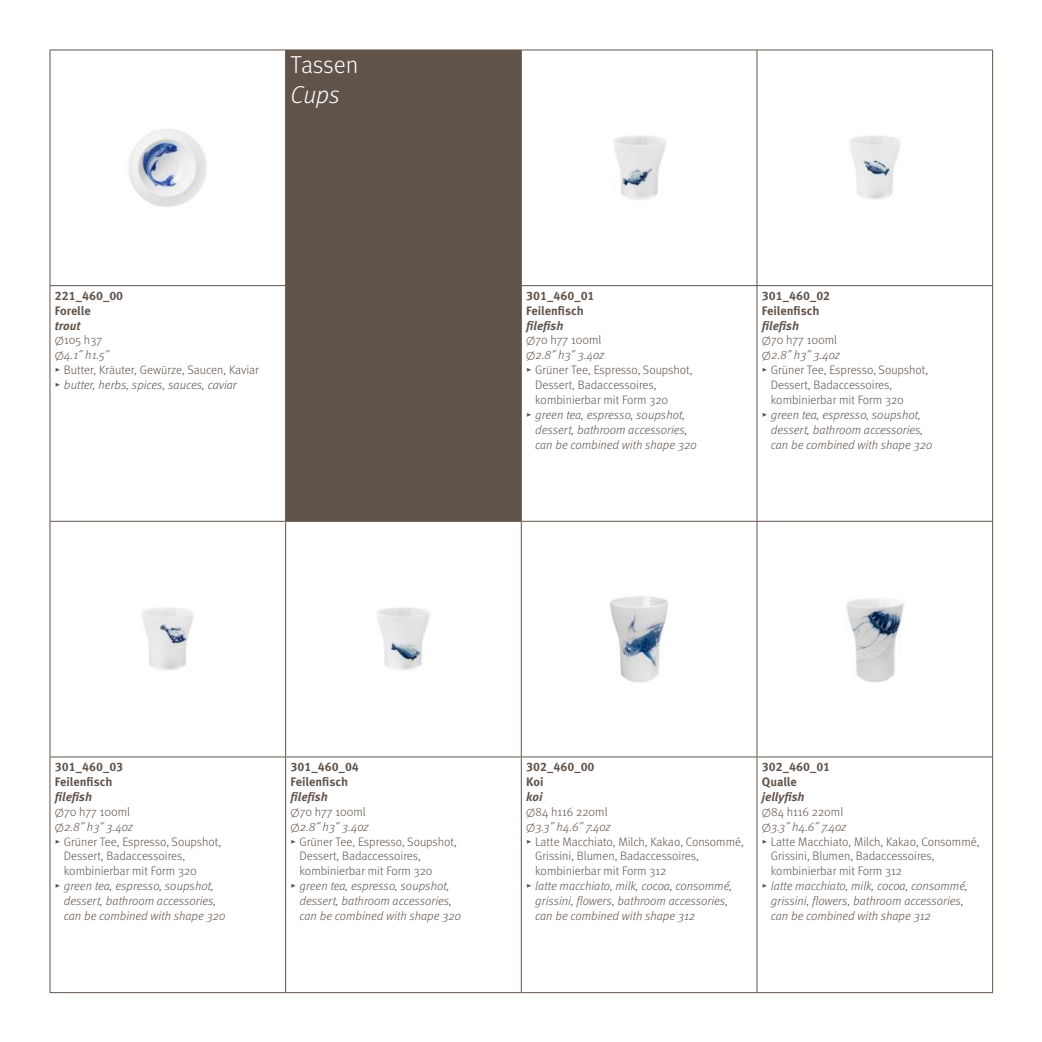
<style>
.page{position:relative;width:1042px;height:1042px;background:#fff}
.page>*{position:absolute;margin:0;border:0;box-sizing:border-box;transform-origin:0 0}
.t1{font:300 24.5px "Meta OT";letter-spacing:-.01em;color:#fff}
.t2{font:italic 300 24.5px "Meta HB";color:#fff}
.t3{font:italic 300 12.25px/14.9px "Meta HC";color:#60534a}
.t4{font:300 12.25px/14.9px "Meta OT";color:#60534a}
.t5{font:700 12.25px/14.9px "Meta Pro";color:#60534a}
.t6{font:italic 700 12.25px "Meta Pro";color:#60534a}
.s1{font-family:"Meta HB Light Special";font-weight:400}
.s2{font-family:"Meta HB Light Special";font-weight:400;font-style:normal}
.s3{font-family:"Meta Light Expert";font-weight:400}
.s4{font-family:"Meta Light Expert";font-weight:400;font-style:normal}
</style>
<div class="page">
<div style="left:286px;top:51px;width:235px;height:470px;background:#60534a"></div>
<hr style="left:521px;top:521px;width:236px;height:1px;background:#60534a">
<hr style="left:757px;top:521px;width:236px;height:1px;background:#60534a">
<hr style="left:50px;top:756px;width:236px;height:1px;background:#60534a">
<hr style="left:50px;top:757px;width:1px;height:235px;background:#60534a">
<hr style="left:285px;top:757px;width:1px;height:235px;background:#60534a">
<hr style="left:50px;top:992px;width:236px;height:1px;background:#60534a">
<hr style="left:521px;top:992px;width:236px;height:1px;background:#60534a">
<hr style="left:757px;top:992px;width:236px;height:1px;background:#60534a">
<hr style="left:50px;top:286px;width:1px;height:235px;background:#60534a">
<hr style="left:286px;top:285px;width:235px;height:1px;background:#60534a">
<hr style="left:50px;top:521px;width:236px;height:1px;background:#60534a">
<hr style="left:50px;top:50px;width:236px;height:1px;background:#60534a">
<hr style="left:50px;top:50px;width:1px;height:235px;background:#60534a">
<hr style="left:50px;top:285px;width:236px;height:1px;background:#60534a">
<hr style="left:286px;top:50px;width:235px;height:1px;background:#60534a">
<hr style="left:285px;top:50px;width:1px;height:235px;background:#60534a">
<hr style="left:521px;top:50px;width:1px;height:235px;background:#60534a">
<hr style="left:285px;top:286px;width:1px;height:235px;background:#60534a">
<hr style="left:521px;top:286px;width:1px;height:235px;background:#60534a">
<hr style="left:286px;top:521px;width:235px;height:1px;background:#60534a">
<hr style="left:521px;top:50px;width:236px;height:1px;background:#60534a">
<hr style="left:757px;top:50px;width:236px;height:1px;background:#60534a">
<hr style="left:756px;top:50px;width:1px;height:235px;background:#60534a">
<hr style="left:992px;top:50px;width:1px;height:235px;background:#60534a">
<hr style="left:521px;top:285px;width:236px;height:1px;background:#60534a">
<hr style="left:757px;top:285px;width:236px;height:1px;background:#60534a">
<hr style="left:756px;top:286px;width:1px;height:235px;background:#60534a">
<hr style="left:992px;top:286px;width:1px;height:235px;background:#60534a">
<hr style="left:50px;top:522px;width:1px;height:234px;background:#60534a">
<hr style="left:285px;top:522px;width:1px;height:234px;background:#60534a">
<hr style="left:521px;top:522px;width:1px;height:234px;background:#60534a">
<hr style="left:756px;top:522px;width:1px;height:234px;background:#60534a">
<hr style="left:992px;top:522px;width:1px;height:234px;background:#60534a">
<hr style="left:286px;top:756px;width:235px;height:1px;background:#60534a">
<hr style="left:521px;top:756px;width:236px;height:1px;background:#60534a">
<hr style="left:521px;top:757px;width:1px;height:235px;background:#60534a">
<hr style="left:757px;top:756px;width:236px;height:1px;background:#60534a">
<hr style="left:756px;top:757px;width:1px;height:235px;background:#60534a">
<hr style="left:992px;top:757px;width:1px;height:235px;background:#60534a">
<hr style="left:286px;top:992px;width:235px;height:1px;background:#60534a">
<img style="left:128px;top:129px;width:79px;height:78px">
<img style="left:613px;top:135px;width:53px;height:65px">
<img style="left:849px;top:135px;width:52px;height:65px">
<img style="left:142px;top:608px;width:52px;height:62px">
<img style="left:377px;top:607px;width:53px;height:63px">
<img style="left:610px;top:596px;width:58px;height:87px">
<img style="left:846px;top:598px;width:58px;height:84px">
<h1 class="t1" style="left:291px;top:51px;width:69px">Tassen</h1>
<h1 class="t2" style="left:291px;top:81px;width:51px">Cups</h1>
<p class="t5" style="left:55px;top:287px;width:70px">221_460_00<br>Forelle</p>
<p class="t6" style="left:55px;top:316px;width:27px">trout</p>
<p class="t4" style="left:55px;top:333px;width:49px"><span class="s1">O</span>105 h37</p>
<p class="t3" style="left:55px;top:348px;width:56px"><span class="s2">O</span>4.1˝ h1.5˝</p>
<p class="t4" style="left:55px;top:363px;width:205px"><span class="s3">@</span> Butter, Kräuter, Gewürze, Saucen, Kaviar</p>
<p class="t3" style="left:55px;top:377px;width:183px"><span class="s4">@</span> butter, herbs, spices, sauces, caviar</p>
<p class="t5" style="left:526px;top:287px;width:70px">301_460_01<br>Feilenfisch</p>
<p class="t6" style="left:526px;top:316px;width:39px">filefish</p>
<p class="t4" style="left:526px;top:333px;width:77px"><span class="s1">O</span>70 h77 100ml</p>
<p class="t3" style="left:526px;top:348px;width:80px"><span class="s2">O</span>2.8˝ h3˝ 3.4oz</p>
<p class="t4" style="left:535px;top:363px;width:159px;text-indent:-9px"><span class="s3">@</span> Grüner Tee, Espresso, Soupshot,<br>Dessert, Badaccessoires, kombinierbar mit Form 320</p>
<p class="t3" style="left:535px;top:407px;width:163px;text-indent:-9px"><span class="s4">@</span> green tea, espresso, soupshot, dessert, bathroom accessories, can be combined with shape 320</p>
<p class="t5" style="left:762px;top:287px;width:70px">301_460_02<br>Feilenfisch</p>
<p class="t6" style="left:762px;top:316px;width:39px">filefish</p>
<p class="t4" style="left:762px;top:333px;width:77px"><span class="s1">O</span>70 h77 100ml</p>
<p class="t3" style="left:762px;top:348px;width:80px"><span class="s2">O</span>2.8˝ h3˝ 3.4oz</p>
<p class="t4" style="left:771px;top:363px;width:159px;text-indent:-9px"><span class="s3">@</span> Grüner Tee, Espresso, Soupshot,<br>Dessert, Badaccessoires, kombinierbar mit Form 320</p>
<p class="t3" style="left:771px;top:407px;width:163px;text-indent:-9px"><span class="s4">@</span> green tea, espresso, soupshot, dessert, bathroom accessories, can be combined with shape 320</p>
<p class="t5" style="left:55px;top:759px;width:70px">301_460_03<br>Feilenfisch</p>
<p class="t6" style="left:55px;top:787px;width:39px">filefish</p>
<p class="t4" style="left:55px;top:804px;width:77px"><span class="s1">O</span>70 h77 100ml</p>
<p class="t3" style="left:55px;top:819px;width:80px"><span class="s2">O</span>2.8˝ h3˝ 3.4oz</p>
<p class="t4" style="left:64px;top:834px;width:159px;text-indent:-9px"><span class="s3">@</span> Grüner Tee, Espresso, Soupshot,<br>Dessert, Badaccessoires, kombinierbar mit Form 320</p>
<p class="t3" style="left:64px;top:878px;width:163px;text-indent:-9px"><span class="s4">@</span> green tea, espresso, soupshot, dessert, bathroom accessories, can be combined with shape 320</p>
<p class="t5" style="left:291px;top:759px;width:70px">301_460_04<br>Feilenfisch</p>
<p class="t6" style="left:291px;top:787px;width:39px">filefish</p>
<p class="t4" style="left:291px;top:804px;width:77px"><span class="s1">O</span>70 h77 100ml</p>
<p class="t3" style="left:291px;top:819px;width:80px"><span class="s2">O</span>2.8˝ h3˝ 3.4oz</p>
<p class="t4" style="left:299px;top:834px;width:159px;text-indent:-9px"><span class="s3">@</span> Grüner Tee, Espresso, Soupshot,<br>Dessert, Badaccessoires, kombinierbar mit Form 320</p>
<p class="t3" style="left:299px;top:878px;width:163px;text-indent:-9px"><span class="s4">@</span> green tea, espresso, soupshot, dessert, bathroom accessories, can be combined with shape 320</p>
<p class="t5" style="left:526px;top:759px;width:70px">302_460_00<br>Koi</p>
<p class="t6" style="left:526px;top:787px;width:18px">koi</p>
<p class="t4" style="left:526px;top:804px;width:83px"><span class="s1">O</span>84 h116 220ml</p>
<p class="t3" style="left:526px;top:819px;width:86px"><span class="s2">O</span>3.3˝ h4.6˝ 7.4oz</p>
<p class="t4" style="left:535px;top:834px;width:210px;text-indent:-9px"><span class="s3">@</span> Latte Macchiato, Milch, Kakao, Consommé,<br>Grissini, Blumen, Badaccessoires, kombinierbar mit Form 312</p>
<p class="t3" style="left:535px;top:878px;width:199px;text-indent:-9px"><span class="s4">@</span> latte macchiato, milk, cocoa, consommé, grissini, flowers, bathroom accessories, can be combined with shape 312</p>
<p class="t5" style="left:762px;top:759px;width:70px">302_460_01<br>Qualle</p>
<p class="t6" style="left:762px;top:787px;width:44px">jellyfish</p>
<p class="t4" style="left:762px;top:804px;width:83px"><span class="s1">O</span>84 h116 220ml</p>
<p class="t3" style="left:762px;top:819px;width:86px"><span class="s2">O</span>3.3˝ h4.6˝ 7.4oz</p>
<p class="t4" style="left:771px;top:834px;width:210px;text-indent:-9px"><span class="s3">@</span> Latte Macchiato, Milch, Kakao, Consommé,<br>Grissini, Blumen, Badaccessoires, kombinierbar mit Form 312</p>
<p class="t3" style="left:771px;top:878px;width:199px;text-indent:-9px"><span class="s4">@</span> latte macchiato, milk, cocoa, consommé, grissini, flowers, bathroom accessories, can be combined with shape 312</p>
</div>
